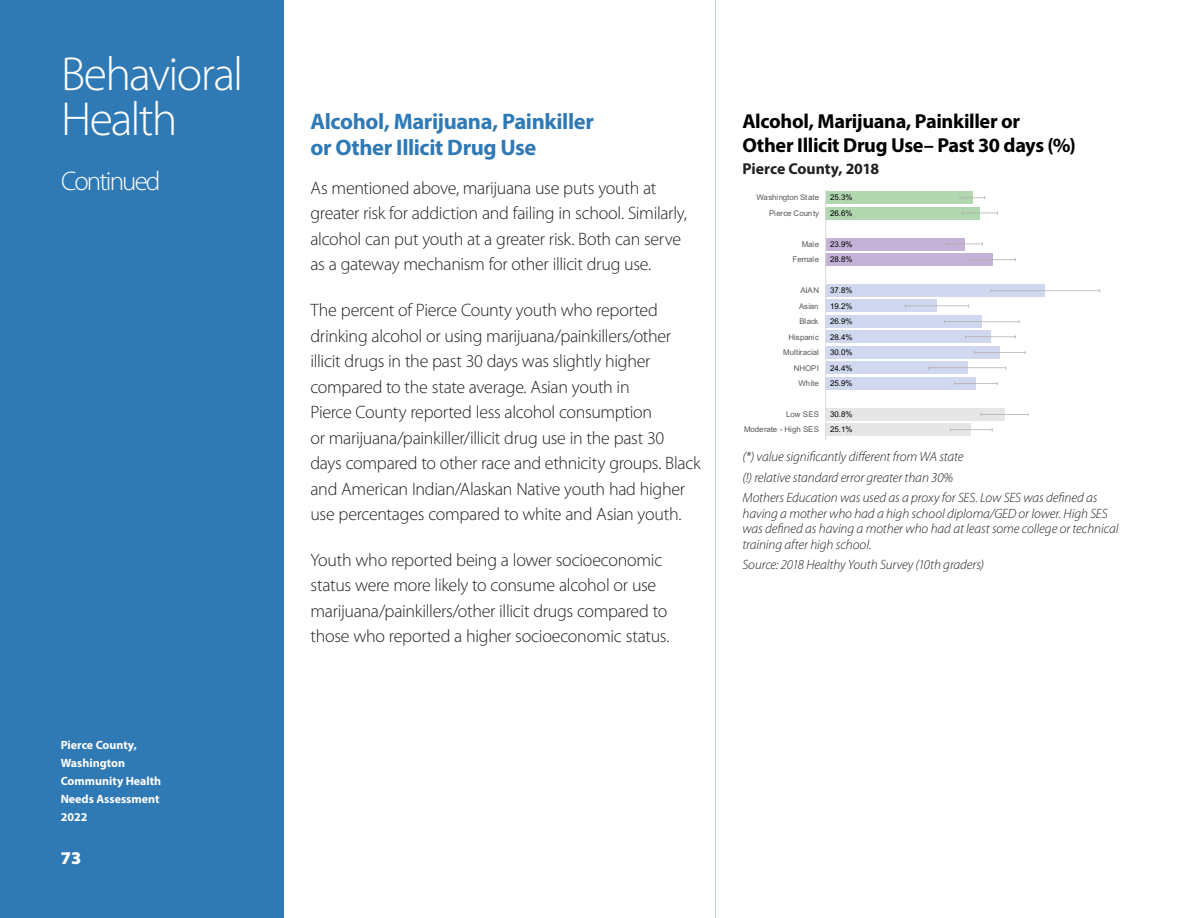
<style>
.page{position:relative;width:1188px;height:918px;background:#fff}
.page>*{position:absolute;margin:0;border:0;box-sizing:border-box;transform-origin:0 0}
.Titles{font:300 48px/45px "Myriad Pro";letter-spacing:-.04em;color:#fff}
.TITLE-continued{font:300 27px "Myriad Pro";letter-spacing:-.07em;color:#fff}
.SUBHEADER_2__BLUE{font:700 22.5px/25.5px "Myriad Pro";letter-spacing:-.02em;color:#2f79b5}
._2022_Figure_Name_BI{font:700 20.25px/24px "Myriad Pro";letter-spacing:-.02em;color:#000}
.BODY_TEXT-_CHNA{font:300 18px/25.5px "Myriad Pro";letter-spacing:-.02em;color:#231f20}
.t1{font:900 18px "Myriad Pro";color:#fff}
._2022_Figure_Name_Su{font:700 15.75px "Myriad Pro";letter-spacing:-.005em;color:#231f20}
._2022_Sources{font:italic 300 13.5px/15.8px "Myriad Pro";letter-spacing:-.01em;color:#231f20}
.t2{font:700 12px/18px "Myriad Pro";color:#fff}
.t3{font:7.95px/15.5px "Arial";letter-spacing:-.01em;color:#595959;text-align:right}
.t4{font:7.95px/15.5px "Arial";letter-spacing:-.01em;color:#000}
</style>
<div class="page">
<hr style="left:715px;top:0;width:1px;height:918px;background:#bad3e7">
<div style="left:0;top:0;width:284px;height:918px;background:#2f79b5"></div>
<div style="left:826px;top:191px;width:146px;height:13px;background:#b0d7b0"></div>
<div style="left:826px;top:207px;width:154px;height:12px;background:#b0d7b0"></div>
<div style="left:826px;top:238px;width:139px;height:12px;background:#c5b3d7"></div>
<div style="left:826px;top:253px;width:167px;height:13px;background:#c5b3d7"></div>
<div style="left:826px;top:284px;width:219px;height:13px;background:#cfd8ee"></div>
<div style="left:826px;top:300px;width:111px;height:12px;background:#cfd8ee"></div>
<div style="left:826px;top:315px;width:156px;height:13px;background:#cfd8ee"></div>
<div style="left:826px;top:331px;width:164px;height:12px;background:#cfd8ee"></div>
<div style="left:826px;top:346px;width:174px;height:13px;background:#cfd8ee"></div>
<div style="left:826px;top:362px;width:141px;height:12px;background:#cfd8ee"></div>
<div style="left:826px;top:377px;width:150px;height:13px;background:#cfd8ee"></div>
<div style="left:826px;top:408px;width:179px;height:13px;background:#e7e6e6"></div>
<div style="left:826px;top:424px;width:145px;height:12px;background:#e7e6e6"></div>
<svg style="left:960px;top:196px;width:25px;height:3px"></svg>
<svg style="left:962px;top:211px;width:36px;height:4px"></svg>
<svg style="left:947px;top:242px;width:36px;height:4px"></svg>
<svg style="left:970px;top:258px;width:46px;height:3px"></svg>
<hr style="left:991px;top:290px;width:54px;height:1px;background:#babbc3">
<hr style="left:1045px;top:290px;width:55px;height:1px;background:#cccaca">
<hr style="left:905px;top:305px;width:32px;height:1px;background:#bdbfca">
<hr style="left:937px;top:305px;width:32px;height:1px;background:#d4d1d1">
<hr style="left:945px;top:321px;width:37px;height:1px;background:#babac2">
<hr style="left:982px;top:321px;width:37px;height:1px;background:#cac7c7">
<svg style="left:965px;top:335px;width:51px;height:4px"></svg>
<svg style="left:974px;top:351px;width:52px;height:3px"></svg>
<hr style="left:929px;top:367px;width:39px;height:1px;background:#bbbdc6">
<hr style="left:968px;top:367px;width:38px;height:1px;background:#cfcccc">
<svg style="left:955px;top:382px;width:43px;height:3px"></svg>
<svg style="left:981px;top:413px;width:48px;height:3px"></svg>
<svg style="left:950px;top:428px;width:43px;height:3px"></svg>
<hr style="left:825px;top:190px;width:1px;height:249px;background:#d9d9d9">
<p class="Titles" style="left:61px;top:51px;width:184px">Behavioral<br>Health</p>
<p class="TITLE-continued" style="left:61px;top:165px;width:101px">Continued</p>
<p class="t2" style="left:61px;top:735px;width:102px">Pierce County,<br>Washington<br>Community Health<br>Needs Assessment<br>2022</p>
<p class="t1" style="left:61px;top:846px;width:22px">73</p>
<p class="SUBHEADER_2__BLUE" style="left:310px;top:108px;width:285px">Alcohol, Marijuana, Painkiller or Other Illicit Drug Use</p>
<p class="BODY_TEXT-_CHNA" style="left:310px;top:175px;width:378px">As mentioned above, marijuana use puts youth at greater risk for addiction and failing in school. Similarly, alcohol can put youth at a greater risk. Both can serve as a gateway mechanism for other illicit drug use.</p>
<p class="BODY_TEXT-_CHNA" style="left:310px;top:297px;width:392px">The percent of Pierce County youth who reported drinking alcohol or using marijuana/painkillers/other illicit drugs in the past 30 days was slightly higher compared to the state average. Asian youth in<br>Pierce County reported less alcohol consumption<br>or marijuana/painkiller/illicit drug use in the past 30<br>days compared to other race and ethnicity groups. Black and American Indian/Alaskan Native youth had higher use percentages compared to white and Asian youth.</p>
<p class="BODY_TEXT-_CHNA" style="left:310px;top:547px;width:361px">Youth who reported being a lower socioeconomic status were more likely to consume alcohol or use marijuana/painkillers/other illicit drugs compared to those who reported a higher socioeconomic status.</p>
<p class="_2022_Figure_Name_BI" style="left:742px;top:108px;width:335px">Alcohol, Marijuana, Painkiller or<br>Other Illicit Drug Use– Past 30 days (%)</p>
<p class="_2022_Figure_Name_Su" style="left:742px;top:159px;width:138px">Pierce County, 2018</p>
<p class="t3" style="left:756px;top:189px;width:64px;line-height:15.9px">Washington State<br>Pierce County</p>
<p class="t3" style="left:792px;top:236px;width:28px">Male<br>Female</p>
<p class="t3" style="left:783px;top:282px;width:37px">AIAN<br>Asian<br>Black<br>Hispanic<br>Multiracial<br>NHOPI<br>White</p>
<p class="t3" style="left:744px;top:406px;width:77px;line-height:15.9px">Low SES<br>Moderate - High SES</p>
<p class="t4" style="left:830px;top:189px;width:24px;line-height:15.9px">25.3%<br>26.6%</p>
<p class="t4" style="left:830px;top:236px;width:24px">23.9%<br>28.8%</p>
<p class="t4" style="left:830px;top:282px;width:24px;text-align:justify">37.8% 19.2% 26.9% 28.4% 30.0% 24.4% 25.9%</p>
<p class="t4" style="left:830px;top:406px;width:24px;line-height:15.9px">30.8%<br>25.1%</p>
<p class="_2022_Sources" style="left:742px;top:449px;width:223px">(*) value significantly different from WA state</p>
<p class="_2022_Sources" style="left:742px;top:469px;width:212px">(!) relative standard error greater than 30%</p>
<p class="_2022_Sources" style="left:742px;top:489px;width:378px">Mothers Education was used as a proxy for SES. Low SES was defined as having a mother who had a high school diploma/GED or lower. High SES was defined as having a mother who had at least some college or technical training after high school.</p>
<p class="_2022_Sources" style="left:742px;top:557px;width:243px">Source: 2018 Healthy Youth Survey (10th graders)</p>
</div>
